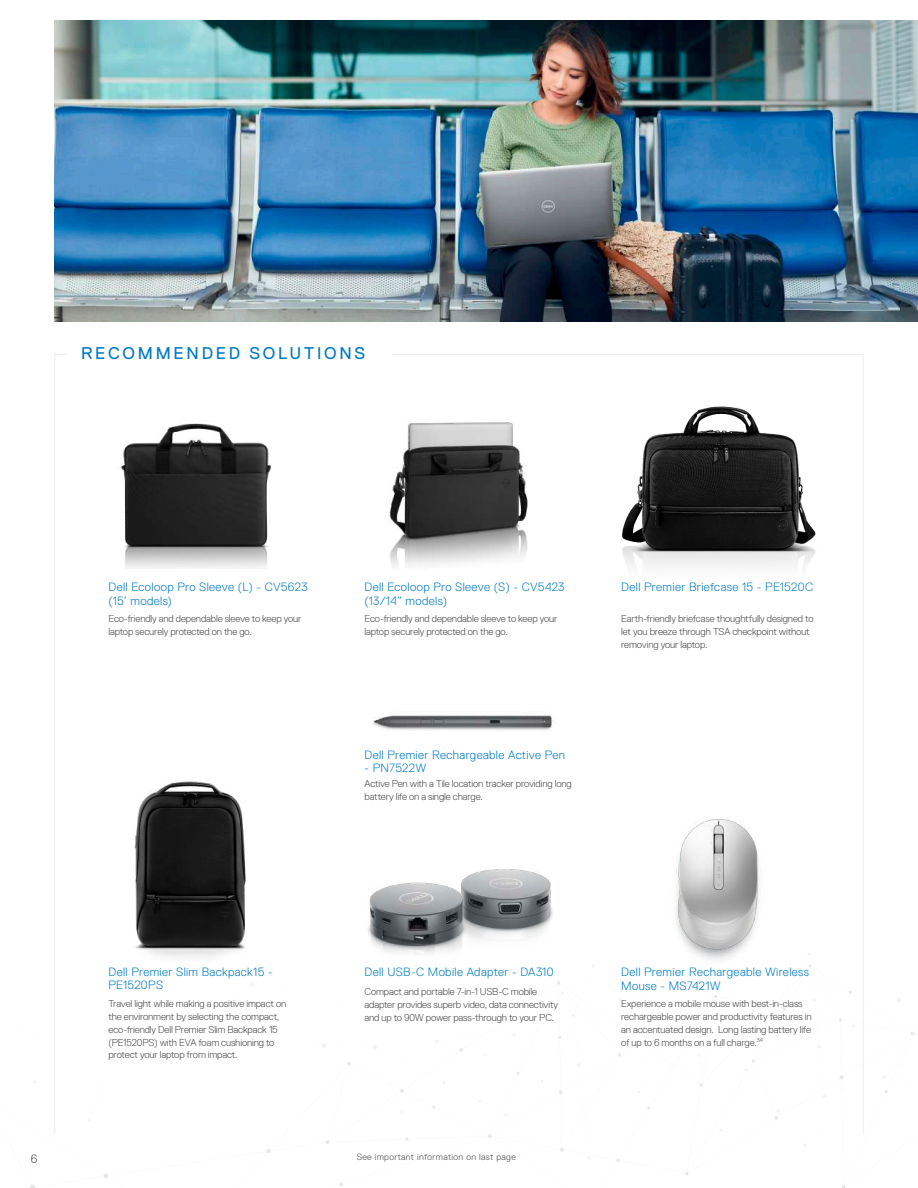
<style>
.page{position:relative;width:918px;height:1188px;background:#fff}
.page>*{position:absolute;margin:0;border:0;box-sizing:border-box;transform-origin:0 0}
.t1{font:16.95px "Dell Replica";letter-spacing:.16em;color:#007bc2}
.t2{font:300 12px/13.5px "Dell Replica";letter-spacing:.03em;color:#007bc2}
.t3{font:300 12px "Dell Replica";color:#4b4c4d}
.t4{font:300 10.05px/12.8px "Dell Replica";letter-spacing:-.015em;color:#4b4c4d}
.t5{font:300 9px "Dell Replica";letter-spacing:.04em;color:#4b4c4d}
</style>
<div class="page">
<img style="left:622px;top:406px;width:194px;height:161px">
<svg style="left:839px;top:1075px;width:5px;height:4px"></svg>
<svg style="left:616px;top:1158px;width:4px;height:4px"></svg>
<svg style="left:559px;top:1090px;width:4px;height:4px"></svg>
<svg style="left:400px;top:1089px;width:4px;height:4px"></svg>
<svg style="left:266px;top:1149px;width:5px;height:4px"></svg>
<svg style="left:103px;top:1174px;width:5px;height:4px"></svg>
<svg style="left:560px;top:1148px;width:4px;height:4px"></svg>
<svg style="left:774px;top:1110px;width:5px;height:10px"></svg>
<svg style="left:326px;top:1140px;width:4px;height:4px"></svg>
<svg style="left:488px;top:1134px;width:4px;height:4px"></svg>
<svg style="left:405px;top:1137px;width:4px;height:4px"></svg>
<svg style="left:30px;top:1185px;width:5px;height:3px"></svg>
<img style="left:121px;top:421px;width:151px;height:147px">
<img style="left:54px;top:20px;width:863px;height:302px">
<img style="left:368px;top:869px;width:195px;height:125px">
<img style="left:134px;top:781px;width:119px;height:205px">
<img style="left:675px;top:819px;width:85px;height:141px">
<img style="left:372px;top:715px;width:181px;height:15px">
<img style="left:389px;top:421px;width:139px;height:146px">
<h1 class="t1" style="left:81px;top:344px;width:286px">RECOMMENDED SOLUTIONS</h1>
<p class="t3" style="left:31px;top:1152px;width:8px">6</p>
<p class="t2" style="left:108px;top:580px;width:201px">Dell Ecoloop Pro Sleeve (L) - CV5623 (15’ models)</p>
<p class="t2" style="left:364px;top:580px;width:202px">Dell Ecoloop Pro Sleeve (S) - CV5423 (13/14” models)</p>
<p class="t4" style="left:108px;top:613px;width:194px">Eco-friendly and dependable sleeve to keep your laptop securely protected on the go.</p>
<p class="t4" style="left:364px;top:613px;width:194px">Eco-friendly and dependable sleeve to keep your laptop securely protected on the go.</p>
<p class="t2" style="left:364px;top:748px;width:202px">Dell Premier Rechargeable Active Pen</p>
<p class="t2" style="left:364px;top:761px;width:63px">- PN7522W</p>
<p class="t4" style="left:364px;top:778px;width:209px">Active Pen with a Tile location tracker providing long battery life on a single charge.</p>
<p class="t2" style="left:621px;top:580px;width:193px">Dell Premier Briefcase 15 - PE1520C</p>
<p class="t4" style="left:621px;top:612px;width:194px">Earth-friendly briefcase thoughtfully designed to let you breeze through TSA checkpoint without removing your laptop.</p>
<p class="t2" style="left:108px;top:966px;width:166px;line-height:12.8px">Dell Premier Slim Backpack15 -<br>PE1520PS</p>
<p class="t2" style="left:621px;top:965px;width:190px">Dell Premier Rechargeable Wireless<br>Mouse - MS7421W</p>
<p class="t4" style="left:108px;top:997px;width:179px">Travel light while making a positive impact on the environment by selecting the compact, eco-friendly Dell Premier Slim Backpack 15 (PE1520PS) with EVA foam cushioning to protect your laptop from impact.</p>
<p class="t4" style="left:621px;top:997px;width:192px">Experience a mobile mouse with best-in-class rechargeable power and productivity features in an accentuated design. Long lasting battery life of up to 6 months on a full charge.<sup>34</sup></p>
<p class="t2" style="left:364px;top:965px;width:191px">Dell USB-C Mobile Adapter - DA310</p>
<p class="t4" style="left:364px;top:985px;width:195px">Compact and portable 7-in-1 USB-C mobile adapter provides superb video, data connectivity and up to 90W power pass-through to your PC.</p>
<p class="t5" style="left:357px;top:1151px;width:161px">See important information on last page</p>
</div>
